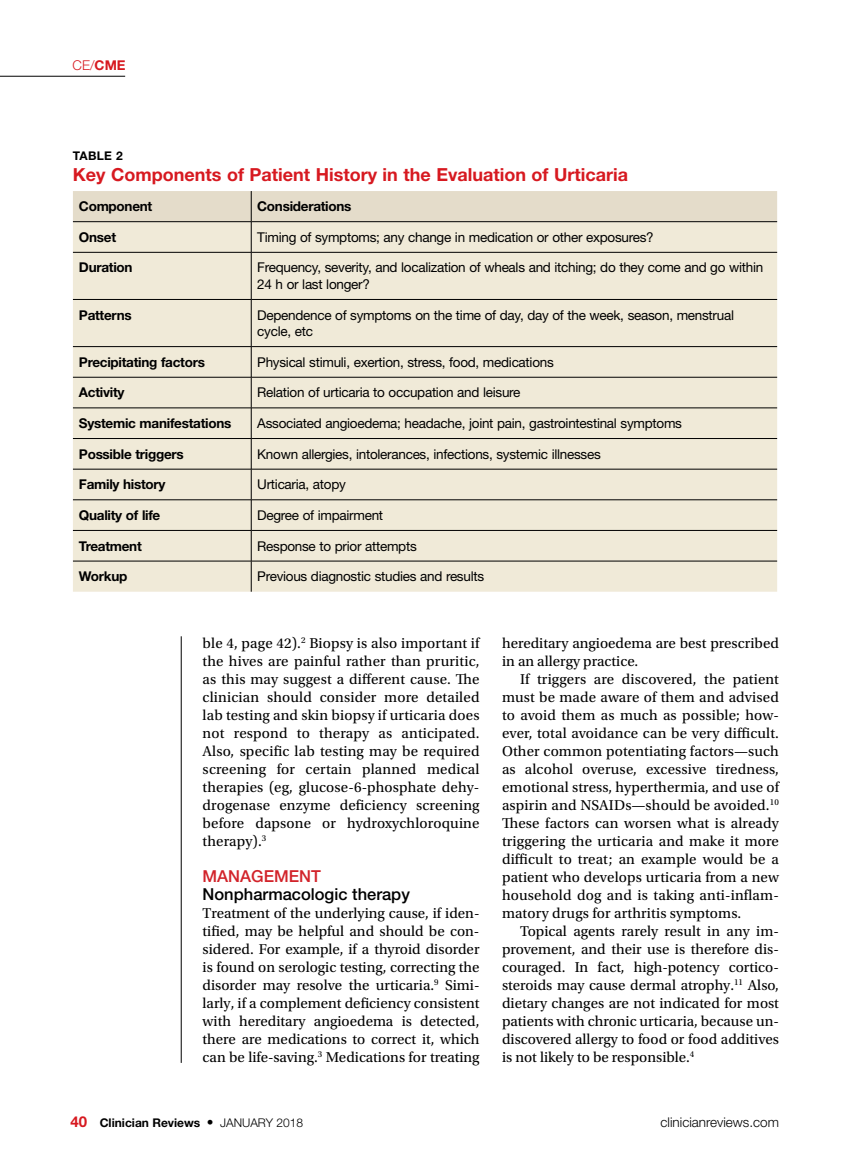
<style>
.page{position:relative;width:851px;height:1161px;background:#fff}
.page>*{position:absolute;margin:0;border:0;box-sizing:border-box;transform-origin:0 0}
.t1{font:700 18px "Helvetica Neue LT Std";color:#d71920}
.t2{font:500 16.5px "Helvetica Neue LT Std";color:#000}
.t3{font:500 16.5px "Helvetica Neue LT Std";color:#d2232a}
.t4{font:15px/18px "Utopia Std";color:#000;text-align:justify}
.t5{font:13.5px/16.5px "Helvetica Neue LT Std";letter-spacing:-.02em;color:#000}
.t6{font:700 13.5px "Helvetica Neue LT Std";letter-spacing:-.02em;color:#000}
.t7{font:300 13.5px "Helvetica Neue LT Std";color:#000}
.t8{font:300 13.5px "Helvetica Neue LT Std";color:#d71920}
.t9{font:700 12px "Helvetica Neue LT Std";color:#000}
.s1{font-weight:700}
.s2{font-size:15px;color:#d71920}
.s3{font-weight:400;font-stretch:condensed;font-size:13.5px}
.s4{font-weight:300}
</style>
<div class="page">
<hr style="left:181px;top:636px;width:1px;height:427px;background:#000">
<hr style="left:0;top:76px;width:125px;height:1px;background:#000">
<div style="left:73px;top:191px;width:704px;height:30px;background:#e4dcca"></div>
<div style="left:73px;top:222px;width:704px;height:370px;background:#f0ead8"></div>
<hr style="left:251px;top:191px;width:1px;height:31px;background:#000">
<hr style="left:73px;top:221px;width:178px;height:1px;background:#000">
<hr style="left:251px;top:221px;width:526px;height:1px;background:#000">
<hr style="left:251px;top:222px;width:1px;height:30px;background:#000">
<hr style="left:73px;top:252px;width:178px;height:1px;background:#000">
<hr style="left:251px;top:252px;width:526px;height:1px;background:#000">
<hr style="left:251px;top:253px;width:1px;height:46px;background:#000">
<hr style="left:73px;top:299px;width:178px;height:1px;background:#000">
<hr style="left:251px;top:299px;width:526px;height:1px;background:#000">
<hr style="left:251px;top:300px;width:1px;height:46px;background:#000">
<hr style="left:73px;top:346px;width:178px;height:1px;background:#000">
<hr style="left:251px;top:346px;width:526px;height:1px;background:#000">
<hr style="left:251px;top:347px;width:1px;height:30px;background:#000">
<hr style="left:73px;top:377px;width:178px;height:1px;background:#000">
<hr style="left:251px;top:377px;width:526px;height:1px;background:#000">
<hr style="left:251px;top:377px;width:1px;height:31px;background:#000">
<hr style="left:73px;top:408px;width:178px;height:1px;background:#000">
<hr style="left:251px;top:408px;width:526px;height:1px;background:#000">
<hr style="left:251px;top:408px;width:1px;height:30px;background:#000">
<hr style="left:73px;top:438px;width:178px;height:1px;background:#000">
<hr style="left:251px;top:438px;width:526px;height:1px;background:#000">
<hr style="left:251px;top:439px;width:1px;height:30px;background:#000">
<hr style="left:73px;top:469px;width:178px;height:1px;background:#000">
<hr style="left:251px;top:469px;width:526px;height:1px;background:#000">
<hr style="left:251px;top:469px;width:1px;height:31px;background:#000">
<hr style="left:73px;top:500px;width:178px;height:1px;background:#000">
<hr style="left:251px;top:500px;width:526px;height:1px;background:#000">
<hr style="left:251px;top:500px;width:1px;height:30px;background:#000">
<hr style="left:73px;top:530px;width:178px;height:1px;background:#000">
<hr style="left:251px;top:530px;width:526px;height:1px;background:#000">
<hr style="left:251px;top:531px;width:1px;height:30px;background:#000">
<hr style="left:73px;top:561px;width:178px;height:1px;background:#000">
<hr style="left:251px;top:561px;width:526px;height:1px;background:#000">
<hr style="left:251px;top:561px;width:1px;height:31px;background:#000">
<p class="t8" style="left:73px;top:57px;width:55px">CE/<span class="s1">CME</span></p>
<p class="t9" style="left:73px;top:148px;width:51px">TABLE 2</p>
<p class="t1" style="left:73px;top:163px;width:556px">Key Components of Patient History in the Evaluation of Urticaria</p>
<p class="t6" style="left:79px;top:198px;width:75px">Component</p>
<p class="t6" style="left:257px;top:198px;width:96px">Considerations</p>
<p class="t6" style="left:79px;top:229px;width:39px">Onset</p>
<p class="t5" style="left:257px;top:229px;width:398px">Timing of symptoms; any change in medication or other exposures?</p>
<p class="t6" style="left:79px;top:259px;width:55px">Duration</p>
<p class="t5" style="left:257px;top:259px;width:507px">Frequency, severity, and localization of wheals and itching; do they come and go within<br>24 h or last longer?</p>
<p class="t6" style="left:79px;top:306px;width:54px">Patterns</p>
<p class="t5" style="left:257px;top:306px;width:478px">Dependence of symptoms on the time of day, day of the week, season, menstrual cycle, etc</p>
<p class="t6" style="left:79px;top:354px;width:127px">Precipitating factors</p>
<p class="t5" style="left:257px;top:354px;width:298px">Physical stimuli, exertion, stress, food, medications</p>
<p class="t6" style="left:79px;top:384px;width:47px">Activity</p>
<p class="t5" style="left:257px;top:384px;width:265px">Relation of urticaria to occupation and leisure</p>
<p class="t6" style="left:79px;top:415px;width:154px">Systemic manifestations</p>
<p class="t5" style="left:257px;top:415px;width:426px">Associated angioedema; headache, joint pain, gastrointestinal symptoms</p>
<p class="t6" style="left:79px;top:446px;width:106px">Possible triggers</p>
<p class="t5" style="left:257px;top:445px;width:345px">Known allergies, intolerances, infections, systemic illnesses</p>
<p class="t6" style="left:79px;top:476px;width:88px">Family history</p>
<p class="t5" style="left:257px;top:476px;width:90px">Urticaria, atopy</p>
<p class="t6" style="left:79px;top:507px;width:83px">Quality of life</p>
<p class="t5" style="left:257px;top:507px;width:127px">Degree of impairment</p>
<p class="t6" style="left:79px;top:537px;width:64px">Treatment</p>
<p class="t5" style="left:257px;top:537px;width:161px">Response to prior attempts</p>
<p class="t6" style="left:79px;top:568px;width:50px">Workup</p>
<p class="t5" style="left:257px;top:568px;width:228px">Previous diagnostic studies and results</p>
<p class="t4" style="left:202px;top:634px;width:278px">ble 4, page 42).<sup>2</sup> Biopsy is also important if the hives are painful rather than pruritic, as this may suggest a different cause. The clinician should consider more detailed lab testing and skin biopsy if urticaria does not respond to therapy as anticipated.<br>Also, specific lab testing may be required screening for certain planned medical therapies (eg, glucose-6-phosphate dehy&shy;drogenase enzyme deficiency screening before dapsone or hydroxychloroquine therapy).<sup>3</sup></p>
<p class="t3" style="left:202px;top:866px;width:120px">MANAGEMENT</p>
<p class="t2" style="left:202px;top:884px;width:209px">Nonpharmacologic therapy</p>
<p class="t4" style="left:202px;top:904px;width:278px">Treatment of the underlying cause, if iden&shy;tified, may be helpful and should be con&shy;sidered. For example, if a thyroid disorder is found on serologic testing, correcting the disorder may resolve the urticaria.<sup>9</sup> Simi&shy;larly, if a complement deficiency consistent with hereditary angioedema is detected, there are medications to correct it, which can be life-saving.<sup>3</sup> Medications for treating</p>
<p class="t4" style="left:502px;top:634px;width:278px">hereditary angioedema are best prescribed in an allergy practice.</p>
<p class="t4" style="left:502px;top:670px;width:278px;text-indent:18px">If triggers are discovered, the patient must be made aware of them and advised to avoid them as much as possible; how&shy;ever, total avoidance can be very difficult.<br>Other common potentiating factors—such as alcohol overuse, excessive tiredness, emotional stress, hyperthermia, and use of aspirin and NSAIDs—should be avoided.<sup>10<br></sup>These factors can worsen what is already triggering the urticaria and make it more difficult to treat; an example would be a patient who develops urticaria from a new household dog and is taking anti-inflam&shy;matory drugs for arthritis symptoms.</p>
<p class="t4" style="left:502px;top:922px;width:278px;text-indent:18px">Topical agents rarely result in any im&shy;provement, and their use is therefore dis&shy;couraged. In fact, high-potency cortico&shy;steroids may cause dermal atrophy.<sup>11</sup> Also, dietary changes are not indicated for most patients with chronic urticaria, because un&shy;discovered allergy to food or food additives is not likely to be responsible.<sup>4</sup></p>
<p class="t9" style="left:70px;top:1115px;width:234px"><span class="s2">40</span> Clinician Reviews <span class="s3">•</span> <span class="s4">JANUARY 2018</span></p>
<p class="t7" style="left:660px;top:1114px;width:120px">clinicianreviews.com</p>
</div>
